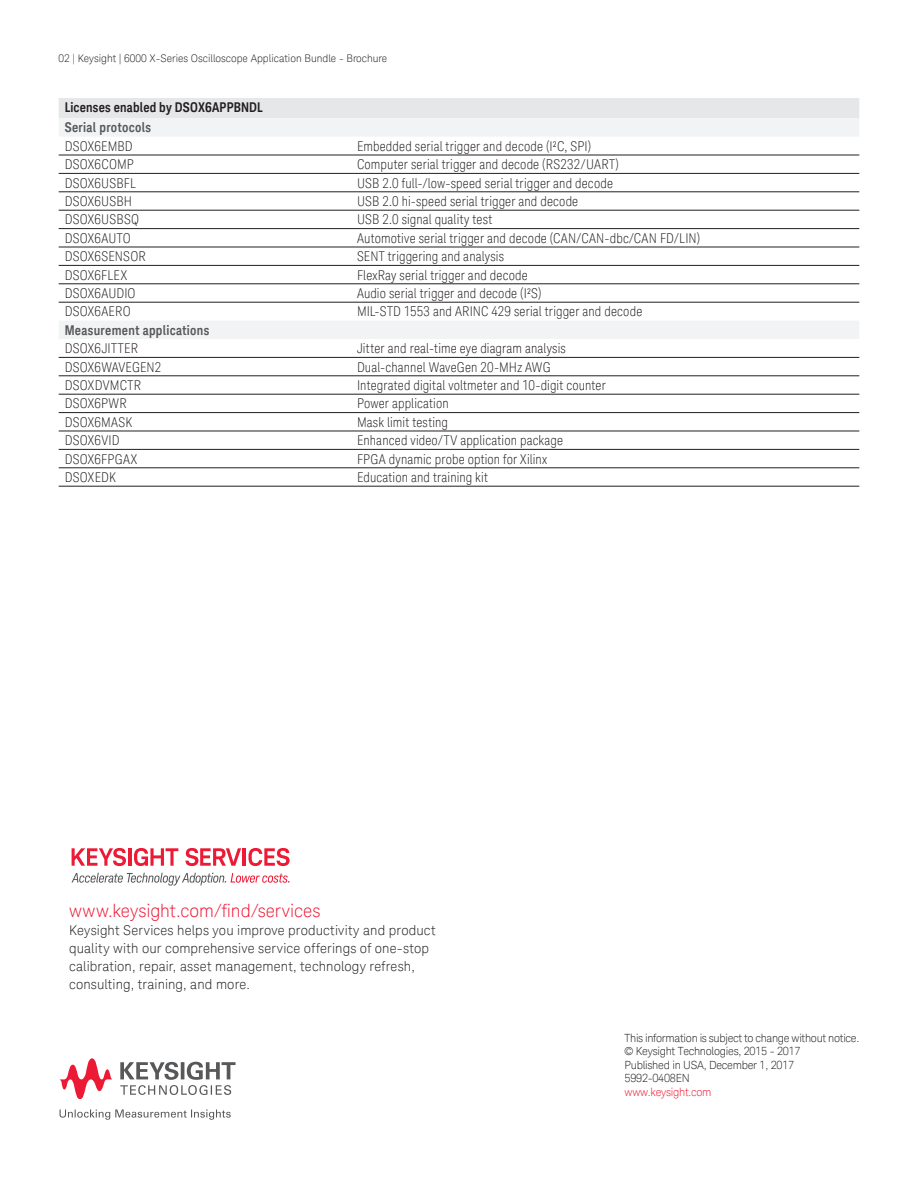
<style>
.page{position:relative;width:918px;height:1188px;background:#fff}
.page>*{position:absolute;margin:0;border:0;box-sizing:border-box;transform-origin:0 0}
.K_Body_Text{font:300 18px "Keysight Sans";letter-spacing:-.005em;color:#ed1a36}
.K_Table_Text{font:300 condensed 13.5px "Keysight Sans";letter-spacing:.015em;color:#231f20}
.K_Body_Text-2{font:300 13.5px/18px "Keysight Sans";letter-spacing:.01em;color:#231f20}
.K_Table_Heading_2{font:700 13.5px "Keysight Sans Condensed";letter-spacing:.02em;color:#57585a}
.K_Table_Heading_1{font:700 13.5px "Keysight Sans Condensed";letter-spacing:.01em;color:#231f20}
.t1{font:300 11.25px/13.5px "Keysight Sans";letter-spacing:-.025em;color:#231f20}
.t2{font:300 11.25px "Keysight Sans";letter-spacing:-.025em;color:#ed1a36}
.t3{font:300 10.5px "Keysight Sans";color:#231f20}
</style>
<div class="page">
<svg style="left:60px;top:1109px;width:171px;height:11px"></svg>
<svg style="left:120px;top:1062px;width:116px;height:33px"></svg>
<svg style="left:60px;top:1058px;width:53px;height:41px"></svg>
<svg style="left:72px;top:848px;width:54px;height:18px"></svg>
<hr style="left:128px;top:848px;width:3px;height:18px;background:#ed1a36">
<svg style="left:134px;top:848px;width:44px;height:18px"></svg>
<svg style="left:185px;top:848px;width:56px;height:18px"></svg>
<hr style="left:243px;top:848px;width:3px;height:18px;background:#ed1a36">
<svg style="left:249px;top:848px;width:41px;height:18px"></svg>
<svg style="left:71px;top:873px;width:219px;height:13px"></svg>
<div style="left:59px;top:98px;width:800px;height:20px;background:#e6e7e9"></div>
<svg style="left:59px;top:118px;width:800px;height:221px"></svg>
<hr style="left:59px;top:449px;width:292px;height:1px;background:#231f20">
<hr style="left:351px;top:449px;width:508px;height:1px;background:#231f20">
<hr style="left:59px;top:467px;width:292px;height:1px;background:#231f20">
<hr style="left:351px;top:467px;width:508px;height:1px;background:#231f20">
<hr style="left:59px;top:486px;width:292px;height:1px;background:#231f20">
<hr style="left:351px;top:486px;width:508px;height:1px;background:#231f20">
<hr style="left:59px;top:357px;width:292px;height:1px;background:#231f20">
<hr style="left:351px;top:357px;width:508px;height:1px;background:#231f20">
<hr style="left:59px;top:375px;width:292px;height:1px;background:#231f20">
<hr style="left:351px;top:375px;width:508px;height:1px;background:#231f20">
<hr style="left:59px;top:394px;width:292px;height:1px;background:#231f20">
<hr style="left:351px;top:394px;width:508px;height:1px;background:#231f20">
<hr style="left:59px;top:412px;width:292px;height:1px;background:#231f20">
<hr style="left:351px;top:412px;width:508px;height:1px;background:#231f20">
<hr style="left:59px;top:431px;width:292px;height:1px;background:#231f20">
<hr style="left:351px;top:431px;width:508px;height:1px;background:#231f20">
<hr style="left:59px;top:155px;width:292px;height:1px;background:#231f20">
<hr style="left:351px;top:155px;width:508px;height:1px;background:#231f20">
<hr style="left:59px;top:173px;width:292px;height:1px;background:#231f20">
<hr style="left:351px;top:173px;width:508px;height:1px;background:#231f20">
<hr style="left:59px;top:191px;width:292px;height:1px;background:#231f20">
<hr style="left:351px;top:191px;width:508px;height:1px;background:#231f20">
<hr style="left:59px;top:247px;width:292px;height:1px;background:#231f20">
<hr style="left:351px;top:247px;width:508px;height:1px;background:#231f20">
<hr style="left:59px;top:265px;width:292px;height:1px;background:#231f20">
<hr style="left:351px;top:265px;width:508px;height:1px;background:#231f20">
<hr style="left:59px;top:283px;width:292px;height:1px;background:#231f20">
<hr style="left:351px;top:283px;width:508px;height:1px;background:#231f20">
<hr style="left:59px;top:302px;width:292px;height:1px;background:#231f20">
<hr style="left:351px;top:302px;width:508px;height:1px;background:#231f20">
<hr style="left:59px;top:210px;width:292px;height:1px;background:#231f20">
<hr style="left:351px;top:210px;width:508px;height:1px;background:#231f20">
<hr style="left:59px;top:228px;width:292px;height:1px;background:#231f20">
<hr style="left:351px;top:228px;width:508px;height:1px;background:#231f20">
<p class="t3" style="left:59px;top:52px;width:330px">02 | Keysight | 6000 X-Series Oscilloscope Application Bundle - Brochure</p>
<p class="K_Table_Heading_1" style="left:65px;top:99px;width:200px">Licenses enabled by DSOX6APPBNDL</p>
<p class="K_Table_Heading_2" style="left:65px;top:119px;width:88px">Serial protocols</p>
<p class="K_Table_Text" style="left:65px;top:138px;width:69px">DSOX6EMBD</p>
<p class="K_Table_Text" style="left:357px;top:138px;width:236px">Embedded serial trigger and decode (I²C, SPI)</p>
<p class="K_Table_Text" style="left:65px;top:156px;width:70px">DSOX6COMP</p>
<p class="K_Table_Text" style="left:357px;top:156px;width:263px">Computer serial trigger and decode (RS232/UART)</p>
<p class="K_Table_Text" style="left:65px;top:175px;width:73px">DSOX6USBFL</p>
<p class="K_Table_Text" style="left:357px;top:175px;width:258px">USB 2.0 full-/low-speed serial trigger and decode</p>
<p class="K_Table_Text" style="left:65px;top:193px;width:69px">DSOX6USBH</p>
<p class="K_Table_Text" style="left:357px;top:193px;width:223px">USB 2.0 hi-speed serial trigger and decode</p>
<p class="K_Table_Text" style="left:65px;top:212px;width:76px">DSOX6USBSQ</p>
<p class="K_Table_Text" style="left:357px;top:212px;width:137px">USB 2.0 signal quality test</p>
<p class="K_Table_Text" style="left:65px;top:230px;width:68px">DSOX6AUTO</p>
<p class="K_Table_Text" style="left:357px;top:230px;width:345px">Automotive serial trigger and decode (CAN/CAN-dbc/CAN FD/LIN)</p>
<p class="K_Table_Text" style="left:65px;top:248px;width:83px">DSOX6SENSOR</p>
<p class="K_Table_Text" style="left:357px;top:248px;width:149px">SENT triggering and analysis</p>
<p class="K_Table_Text" style="left:65px;top:267px;width:64px">DSOX6FLEX</p>
<p class="K_Table_Text" style="left:357px;top:267px;width:172px">FlexRay serial trigger and decode</p>
<p class="K_Table_Text" style="left:65px;top:285px;width:72px">DSOX6AUDIO</p>
<p class="K_Table_Text" style="left:357px;top:285px;width:186px">Audio serial trigger and decode (I²S)</p>
<p class="K_Table_Text" style="left:65px;top:304px;width:68px">DSOX6AERO</p>
<p class="K_Table_Text" style="left:357px;top:304px;width:287px">MIL-STD 1553 and ARINC 429 serial trigger and decode</p>
<p class="K_Table_Heading_2" style="left:65px;top:322px;width:146px">Measurement applications</p>
<p class="K_Table_Text" style="left:65px;top:340px;width:75px">DSOX6JITTER</p>
<p class="K_Table_Text" style="left:357px;top:340px;width:210px">Jitter and real-time eye diagram analysis</p>
<p class="K_Table_Text" style="left:65px;top:359px;width:98px">DSOX6WAVEGEN2</p>
<p class="K_Table_Text" style="left:357px;top:359px;width:195px">Dual-channel WaveGen 20-MHz AWG</p>
<p class="K_Table_Text" style="left:65px;top:377px;width:78px">DSOXDVMCTR</p>
<p class="K_Table_Text" style="left:357px;top:377px;width:250px">Integrated digital voltmeter and 10-digit counter</p>
<p class="K_Table_Text" style="left:65px;top:396px;width:64px">DSOX6PWR</p>
<p class="K_Table_Text" style="left:357px;top:396px;width:93px">Power application</p>
<p class="K_Table_Text" style="left:65px;top:414px;width:69px">DSOX6MASK</p>
<p class="K_Table_Text" style="left:357px;top:414px;width:93px">Mask limit testing</p>
<p class="K_Table_Text" style="left:65px;top:432px;width:56px">DSOX6VID</p>
<p class="K_Table_Text" style="left:357px;top:432px;width:208px">Enhanced video/TV application package</p>
<p class="K_Table_Text" style="left:65px;top:451px;width:74px">DSOX6FPGAX</p>
<p class="K_Table_Text" style="left:357px;top:451px;width:192px">FPGA dynamic probe option for Xilinx</p>
<p class="K_Table_Text" style="left:65px;top:469px;width:53px">DSOXEDK</p>
<p class="K_Table_Text" style="left:357px;top:469px;width:133px">Education and training kit</p>
<p class="K_Body_Text" style="left:69px;top:900px;width:253px">www.keysight.com/find/services</p>
<p class="K_Body_Text-2" style="left:69px;top:921px;width:368px">Keysight Services helps you improve productivity and product quality with our comprehensive service offerings of one-stop calibration, repair, asset management, technology refresh, consulting, training, and more.</p>
<p class="t1" style="left:625px;top:1031px;width:236px">This information is subject to change without notice. © Keysight Technologies, 2015 - 2017<br>Published in USA, December 1, 2017<br>5992-0408EN</p>
<p class="t2" style="left:625px;top:1085px;width:88px">www.keysight.com</p>
</div>
